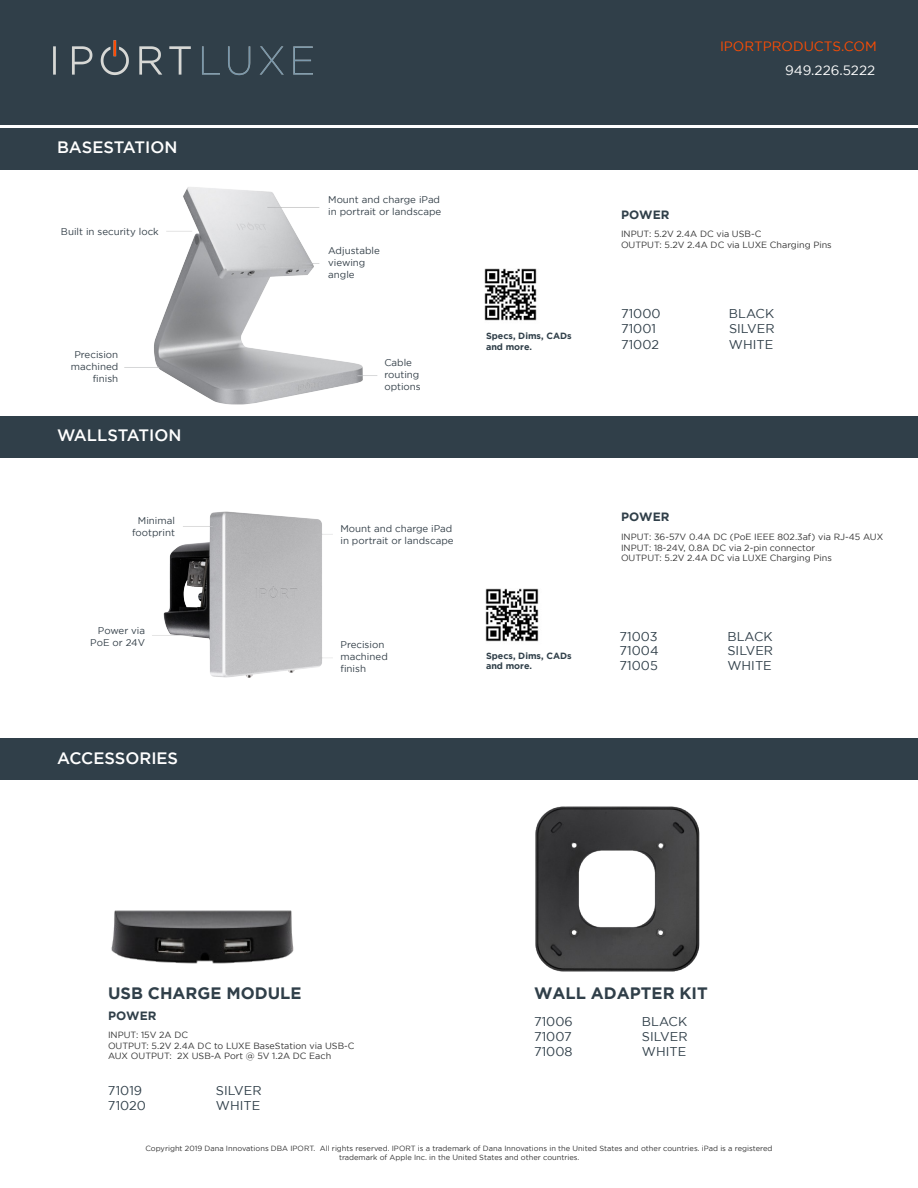
<style>
.page{position:relative;width:918px;height:1188px;background:#fff}
.page>*{position:absolute;margin:0;border:0;box-sizing:border-box;transform-origin:0 0}
.t1{font:500 16.5px "Gotham";color:#fff}
.t2{font:700 16.5px "Gotham";color:#303f49}
.t3{font:13.5px "Gotham";color:#fc4c03}
.t4{font:13.5px "Gotham";color:#fff}
.t5{font:12.75px "Gotham";color:#303f49}
.t6{font:700 12px "Gotham";color:#303f49}
.t7{font:9.75px/12px "Gotham";color:#333f48}
.t8{font:9px/10.5px "Gotham";color:#333}
.t9{font:700 9px/10.5px "Gotham";color:#303f49}
.t10{font:7.5px/9px "Gotham";color:#333;text-align:center}
</style>
<div class="page">
<div style="left:0;top:128px;width:918px;height:42px;background:#303f49"></div>
<div style="left:0;top:0;width:918px;height:125px;background:#303f49"></div>
<img style="left:53px;top:40px;width:260px;height:36px">
<div style="left:0;top:416px;width:918px;height:42px;background:#303f49"></div>
<div style="left:0;top:738px;width:918px;height:42px;background:#303f49"></div>
<img style="left:484px;top:268px;width:53px;height:53px">
<img style="left:485px;top:588px;width:54px;height:54px">
<img style="left:124px;top:187px;width:254px;height:218px">
<img style="left:152px;top:511px;width:181px;height:167px">
<img style="left:111px;top:910px;width:183px;height:54px">
<img style="left:535px;top:806px;width:165px;height:166px">
<div style="left:53px;top:223px;width:108px;height:19px;background:#fff"></div>
<div style="left:324px;top:198px;width:158px;height:26px;background:#fff"></div>
<div style="left:324px;top:244px;width:88px;height:39px;background:#fff"></div>
<div style="left:82px;top:512px;width:98px;height:22px;background:#fff"></div>
<h1 class="t1" style="left:57px;top:138px;width:122px">BASESTATION</h1>
<p class="t7" style="left:61px;top:225px;width:99px">Built in security lock</p>
<p class="t7" style="left:71px;top:348px;width:49px;text-align:right">Precision machined finish</p>
<h1 class="t1" style="left:57px;top:426px;width:126px">WALLSTATION</h1>
<p class="t7" style="left:132px;top:515px;width:44px;text-align:right">Minimal footprint</p>
<p class="t7" style="left:90px;top:624px;width:56px;text-align:right">Power via<br>PoE or 24V</p>
<h1 class="t1" style="left:57px;top:748px;width:123px">ACCESSORIES</h1>
<p class="t7" style="left:328px;top:194px;width:115px">Mount and charge iPad in portrait or landscape</p>
<p class="t7" style="left:328px;top:245px;width:53px">Adjustable viewing angle</p>
<p class="t7" style="left:384px;top:356px;width:38px">Cable routing options</p>
<p class="t9" style="left:486px;top:330px;width:87px">Specs, Dims, CADs and more.</p>
<p class="t7" style="left:340px;top:523px;width:115px">Mount and charge iPad in portrait or landscape</p>
<p class="t7" style="left:341px;top:638px;width:49px">Precision machined finish</p>
<p class="t9" style="left:486px;top:650px;width:87px">Specs, Dims, CADs and more.</p>
<h2 class="t3" style="left:720px;top:38px;width:158px">IPORTPRODUCTS.COM</h2>
<h2 class="t4" style="left:785px;top:63px;width:92px">949.226.5222</h2>
<h3 class="t6" style="left:621px;top:208px;width:50px">POWER</h3>
<p class="t8" style="left:621px;top:228px;width:212px">INPUT: 5.2V 2.4A DC via USB-C<br>OUTPUT: 5.2V 2.4A DC via LUXE Charging Pins</p>
<h3 class="t5" style="left:621px;top:306px;width:41px">71000</h3>
<h3 class="t5" style="left:729px;top:306px;width:47px">BLACK</h3>
<h3 class="t5" style="left:621px;top:321px;width:37px">71001</h3>
<h3 class="t5" style="left:729px;top:321px;width:47px">SILVER</h3>
<h3 class="t5" style="left:621px;top:338px;width:40px">71002</h3>
<h3 class="t5" style="left:729px;top:338px;width:46px">WHITE</h3>
<h3 class="t6" style="left:621px;top:509px;width:50px">POWER</h3>
<p class="t8" style="left:621px;top:531px;width:264px">INPUT: 36-57V 0.4A DC (PoE IEEE 802.3af) via RJ-45 AUX<br>INPUT: 18-24V, 0.8A DC via 2-pin connector<br>OUTPUT: 5.2V 2.4A DC via LUXE Charging Pins</p>
<h3 class="t5" style="left:620px;top:629px;width:40px">71003</h3>
<h3 class="t5" style="left:727px;top:629px;width:47px">BLACK</h3>
<h3 class="t5" style="left:620px;top:644px;width:41px">71004</h3>
<h3 class="t5" style="left:727px;top:644px;width:47px">SILVER</h3>
<h3 class="t5" style="left:620px;top:659px;width:40px">71005</h3>
<h3 class="t5" style="left:727px;top:659px;width:46px">WHITE</h3>
<h1 class="t2" style="left:108px;top:984px;width:195px">USB CHARGE MODULE</h1>
<h1 class="t2" style="left:534px;top:984px;width:175px">WALL ADAPTER KIT</h1>
<h3 class="t5" style="left:534px;top:1014px;width:40px">71006</h3>
<h3 class="t5" style="left:642px;top:1014px;width:47px">BLACK</h3>
<h3 class="t5" style="left:534px;top:1029px;width:39px">71007</h3>
<h3 class="t5" style="left:642px;top:1029px;width:47px">SILVER</h3>
<h3 class="t5" style="left:534px;top:1044px;width:40px">71008</h3>
<h3 class="t5" style="left:642px;top:1044px;width:46px">WHITE</h3>
<h3 class="t6" style="left:108px;top:1009px;width:50px">POWER</h3>
<p class="t8" style="left:108px;top:1029px;width:248px">INPUT: 15V 2A DC<br>OUTPUT: 5.2V 2.4A DC to LUXE BaseStation via USB-C<br>AUX OUTPUT: 2X USB-A Port @ 5V 1.2A DC Each</p>
<h3 class="t5" style="left:108px;top:1083px;width:36px">71019</h3>
<h3 class="t5" style="left:216px;top:1083px;width:47px">SILVER</h3>
<h3 class="t5" style="left:108px;top:1098px;width:40px">71020</h3>
<h3 class="t5" style="left:216px;top:1098px;width:46px">WHITE</h3>
<p class="t10" style="left:146px;top:1143px;width:629px">Copyright 2019 Dana Innovations DBA IPORT. All rights reserved. IPORT is a trademark of Dana Innovations in the United States and other countries. iPad is a registered trademark of Apple Inc. in the United States and other countries.</p>
</div>
